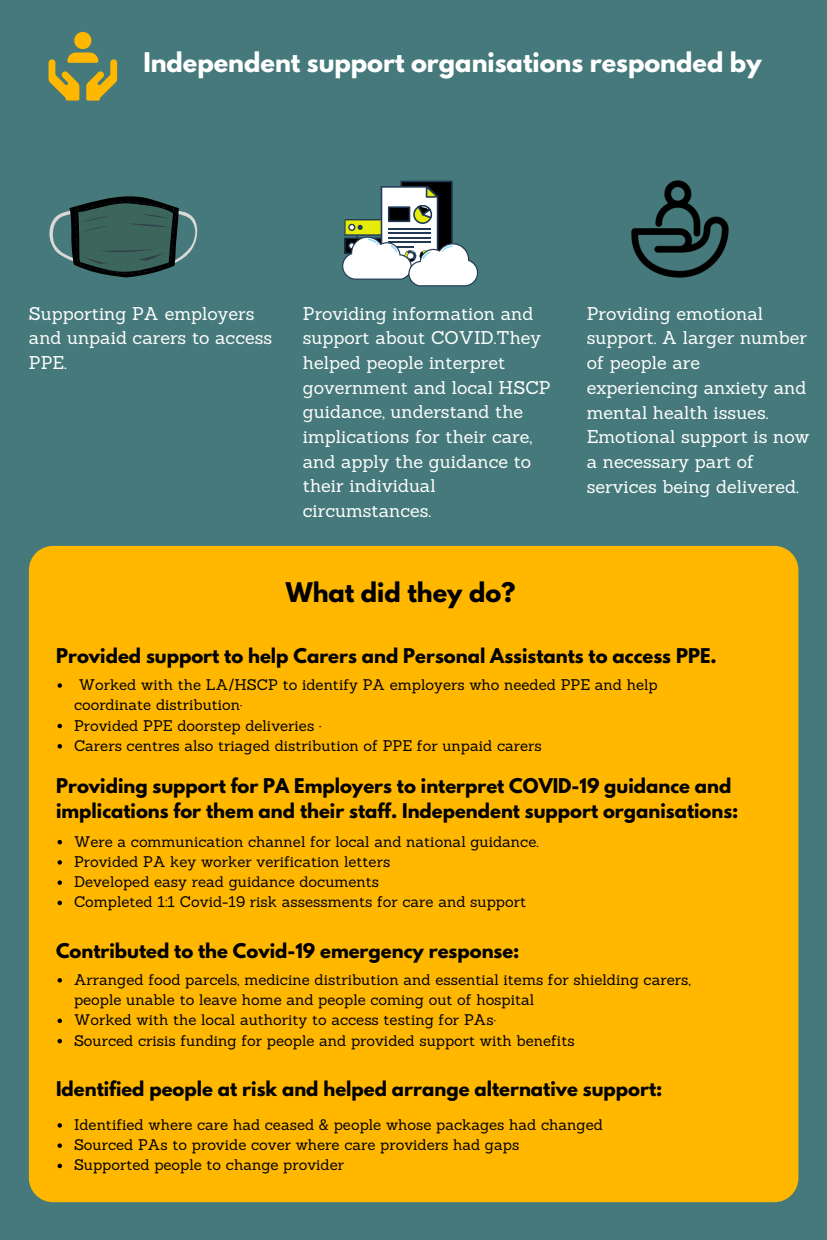
<style>
.page{position:relative;width:827px;height:1240px;background:#fff}
.page>*{position:absolute;margin:0;border:0;box-sizing:border-box;transform-origin:0 0}
.t1{font:700 24px "League Spartan";color:#fff}
.t2{font:700 24px "League Spartan";color:#000}
.t3{font:18px/24.8px "Sanchez";color:#fff}
.t4{font:700 18px/24.8px "League Spartan";color:#000}
.t5{font:15px/20.2px "Sanchez";color:#000}
</style>
<div class="page">
<div style="left:0;top:0;width:827px;height:1239px;background:#46797b"></div>
<svg style="left:49px;top:196px;width:149px;height:81px"></svg>
<svg style="left:342px;top:181px;width:136px;height:105px"></svg>
<img style="left:632px;top:181px;width:96px;height:96px">
<div style="left:29px;top:546px;width:769px;height:656px;background:#ffb700;border-radius:24px"></div>
<svg style="left:49px;top:32px;width:68px;height:69px"></svg>
<svg style="left:58px;top:683px;width:4px;height:5px"></svg>
<svg style="left:58px;top:724px;width:4px;height:4px"></svg>
<svg style="left:58px;top:744px;width:4px;height:4px"></svg>
<svg style="left:58px;top:840px;width:4px;height:4px"></svg>
<svg style="left:58px;top:860px;width:4px;height:4px"></svg>
<svg style="left:58px;top:880px;width:4px;height:5px"></svg>
<svg style="left:58px;top:900px;width:4px;height:5px"></svg>
<svg style="left:58px;top:978px;width:4px;height:4px"></svg>
<svg style="left:58px;top:1018px;width:4px;height:5px"></svg>
<svg style="left:58px;top:1039px;width:4px;height:4px"></svg>
<svg style="left:58px;top:1123px;width:4px;height:4px"></svg>
<svg style="left:58px;top:1143px;width:4px;height:5px"></svg>
<svg style="left:58px;top:1163px;width:4px;height:5px"></svg>
<h1 class="t1" style="left:143px;top:51px;width:620px">Independent support organisations responded by</h1>
<p class="t3" style="left:29px;top:300px;width:245px">Supporting PA employers and unpaid carers to access<br>PPE.</p>
<p class="t3" style="left:303px;top:300px;width:249px">Providing information and support about COVID.They helped people interpret government and local HSCP guidance, understand the implications for their care, and apply the guidance to their individual circumstances.</p>
<p class="t3" style="left:587px;top:301px;width:224px">Providing emotional support. A larger number of people are experiencing anxiety and mental health issues.<br>Emotional support is now a necessary part of services being delivered.</p>
<h1 class="t2" style="left:286px;top:580px;width:231px">What did they do?</h1>
<p class="t4" style="left:56px;top:645px;width:662px">Provided support to help Carers and Personal Assistants to access PPE.</p>
<p class="t5" style="left:74px;top:674px;width:585px;text-indent:5px">Worked with the LA/HSCP to identify PA employers who needed PPE and help coordinate distribution·<br>Provided PPE doorstep deliveries ·<br>Carers centres also triaged distribution of PPE for unpaid carers</p>
<p class="t4" style="left:56px;top:776px;width:684px">Providing support for PA Employers to interpret COVID-19 guidance and implications for them and their staff. Independent support organisations:</p>
<p class="t5" style="left:74px;top:831px;width:466px">Were a communication channel for local and national guidance.<br>Provided PA key worker verification letters<br>Developed easy read guidance documents<br>Completed 1:1 Covid-19 risk assessments for care and support</p>
<p class="t4" style="left:56px;top:940px;width:465px">Contributed to the Covid-19 emergency response:</p>
<p class="t5" style="left:74px;top:969px;width:618px">Arranged food parcels, medicine distribution and essential items for shielding carers, people unable to leave home and people coming out of hospital<br>Worked with the local authority to access testing for PAs·<br>Sourced crisis funding for people and provided support with benefits</p>
<p class="t4" style="left:56px;top:1079px;width:608px">Identified people at risk and helped arrange alternative support:</p>
<p class="t5" style="left:74px;top:1114px;width:530px">Identified where care had ceased &amp; people whose packages had changed<br>Sourced PAs to provide cover where care providers had gaps<br>Supported people to change provider</p>
</div>
